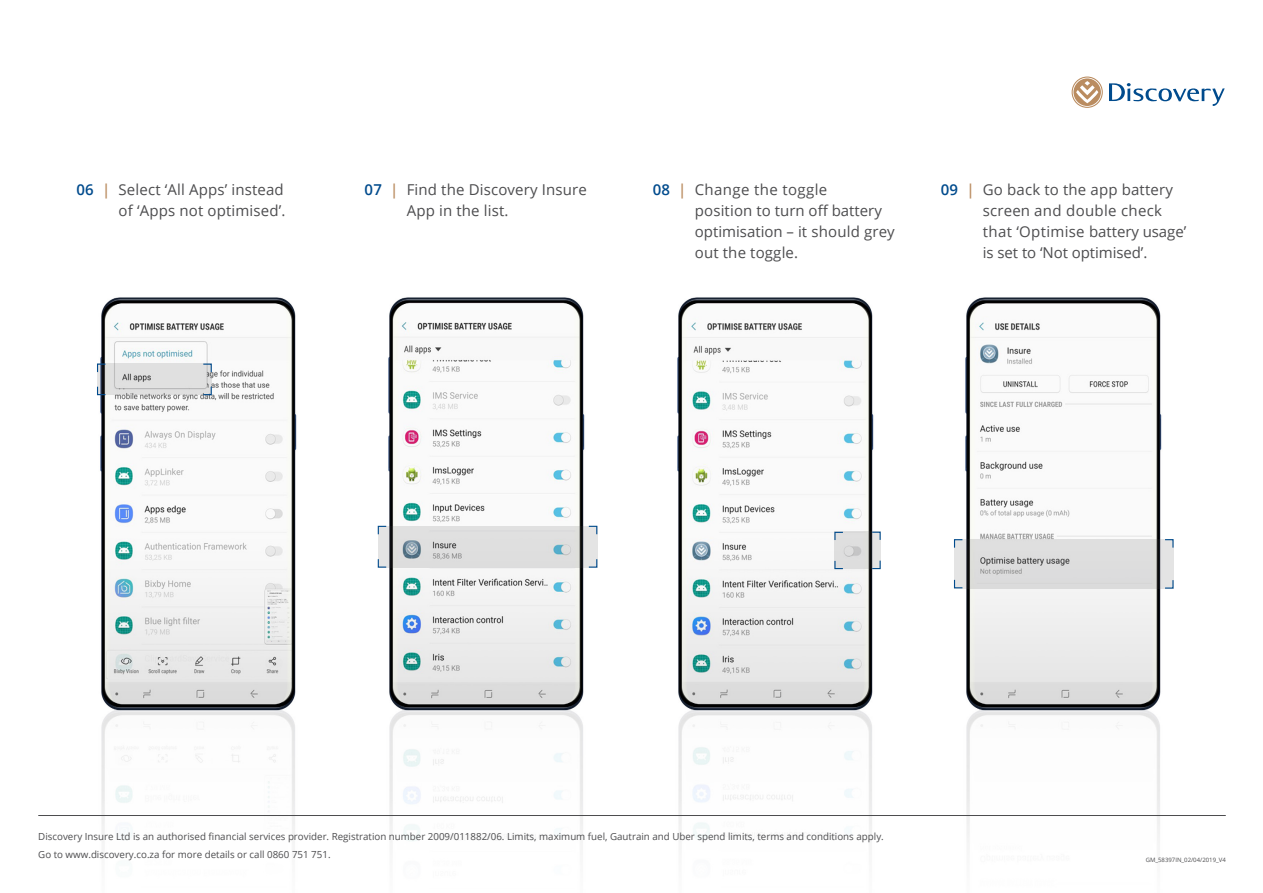
<style>
.page{position:relative;width:1263px;height:893px;background:#fff}
.page>*{position:absolute;margin:0;border:0;box-sizing:border-box;transform-origin:0 0}
.t1{font:15px/21px "Open Sans";letter-spacing:.01em;color:#4d4d4f}
.t2{font:9.75px/17.7px "Open Sans";color:#4d4d4f}
.t3{font:6px "Open Sans";color:#4d4d4f}
.s1{font-weight:600;color:#004b8d}
.s2{font-weight:600;color:#ba8c60}
</style>
<div class="page">
<img style="left:100px;top:297px;width:197px;height:466px">
<img style="left:388px;top:297px;width:197px;height:466px">
<img style="left:677px;top:297px;width:197px;height:466px">
<img style="left:965px;top:297px;width:197px;height:466px">
<svg style="left:1071px;top:77px;width:32px;height:31px"></svg>
<svg style="left:1109px;top:83px;width:116px;height:23px"></svg>
<svg style="left:378px;top:526px;width:219px;height:42px;background:#d2d3d4"></svg>
<svg style="left:377px;top:525px;width:10px;height:10px"></svg>
<svg style="left:588px;top:558px;width:10px;height:10px"></svg>
<svg style="left:588px;top:525px;width:10px;height:10px"></svg>
<svg style="left:377px;top:558px;width:10px;height:10px"></svg>
<svg style="left:834px;top:532px;width:47px;height:37px"></svg>
<svg style="left:834px;top:531px;width:10px;height:10px"></svg>
<svg style="left:871px;top:559px;width:10px;height:11px"></svg>
<svg style="left:871px;top:531px;width:10px;height:10px"></svg>
<svg style="left:834px;top:560px;width:10px;height:10px"></svg>
<svg style="left:954px;top:539px;width:219px;height:50px;background:#d2d3d3"></svg>
<svg style="left:954px;top:539px;width:9px;height:10px"></svg>
<svg style="left:1164px;top:579px;width:10px;height:10px"></svg>
<svg style="left:1164px;top:539px;width:10px;height:10px"></svg>
<svg style="left:954px;top:579px;width:9px;height:10px"></svg>
<svg style="left:97px;top:364px;width:115px;height:31px;background:#d5d5d5"></svg>
<svg style="left:97px;top:363px;width:10px;height:10px"></svg>
<svg style="left:97px;top:386px;width:10px;height:10px"></svg>
<svg style="left:202px;top:363px;width:10px;height:10px"></svg>
<svg style="left:202px;top:386px;width:10px;height:10px"></svg>
<hr style="left:38px;top:815px;width:1188px;height:1px;background:#4d4d4f">
<p class="t1" style="left:77px;top:179px;width:210px;text-align:right"><span class="s1">06</span> <span class="s2">|</span> Select ‘All Apps’ instead of ‘Apps not optimised’.</p>
<p class="t1" style="left:407px;top:179px;width:182px;text-indent:-42px"><span class="s1">07</span> <span class="s2">|</span> Find the Discovery Insure<br>App in the list.</p>
<p class="t1" style="left:695px;top:179px;width:201px;text-indent:-42px"><span class="s1">08</span> <span class="s2">|</span> Change the toggle<br>position to turn off battery optimisation – it should grey out the toggle.</p>
<p class="t1" style="left:983px;top:179px;width:205px;text-indent:-42px"><span class="s1">09</span> <span class="s2">|</span> Go back to the app battery screen and double check that ‘Optimise battery usage’ is set to ‘Not optimised’.</p>
<p class="t2" style="left:38px;top:827px;width:847px">Discovery Insure Ltd is an authorised financial services provider. Registration number 2009/011882/06. Limits, maximum fuel, Gautrain and Uber spend limits, terms and conditions apply.<br>Go to www.discovery.co.za for more details or call 0860 751 751.</p>
<p class="t3" style="left:1146px;top:855px;width:82px">GM_58397IN_02/04/2019_V4</p>
</div>
